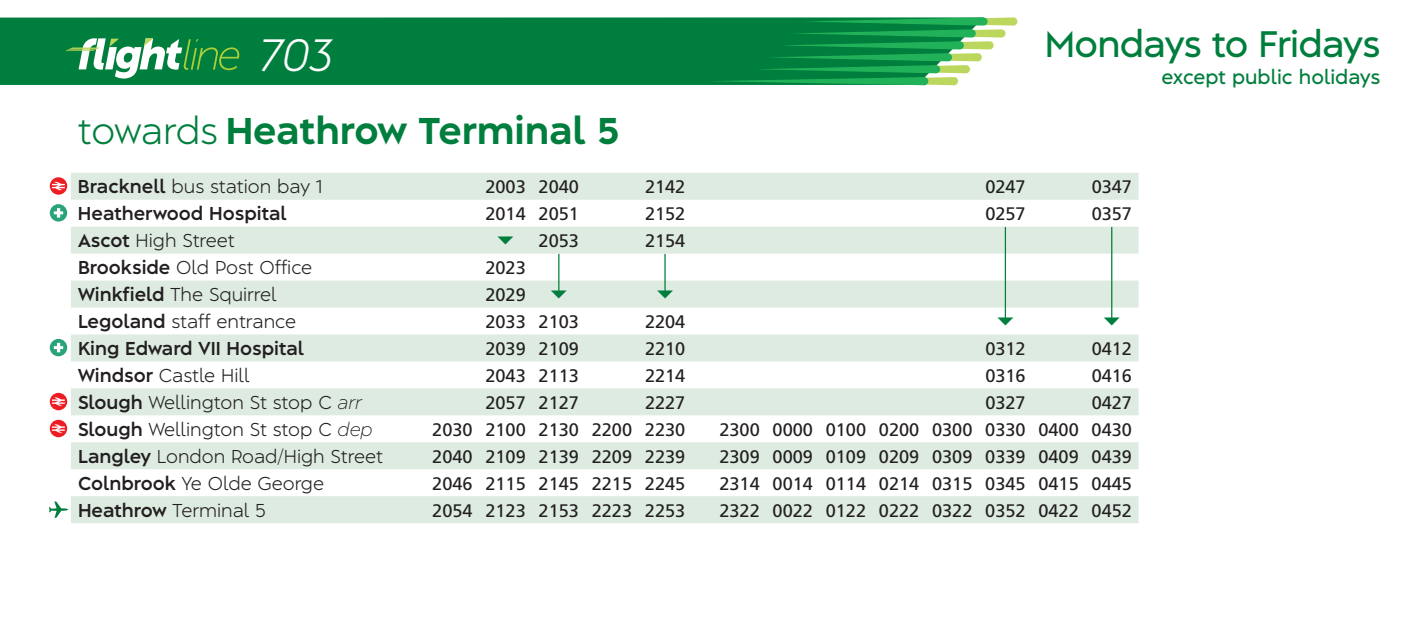
<style>
.page{position:relative;width:1404px;height:637px;background:#fff}
.page>*{position:absolute;margin:0;border:0;box-sizing:border-box;transform-origin:0 0}
.t1{font:italic 300 42.5px "Albula Pro";color:#fff}
.t2{font:700 35px "Albula Pro";color:#007e3d}
.t3{font:500 34.5px "Albula Pro";letter-spacing:-.02em;color:#007e3d}
.t4{font:500 18.75px "Albula Pro";color:#007e3d}
.t5{font:18px "Frutiger";color:#231f20}
.t6{font:18px "Newspaper Pi BT";color:#007e3d}
.t7{font:300 17.5px "Albula Pro";color:#231f20}
.t8{font:600 17.5px "Albula Pro";color:#231f20}
.s1{font-weight:300}
.s2{font-weight:600}
.s3{font-style:italic}
.s4{font-style:inherit}
</style>
<div class="page">
<div style="left:71px;top:173px;width:1067px;height:27px;background:#ddebe1"></div>
<svg style="left:71px;top:227px;width:1067px;height:296px;fill:#ddebe1"></svg>
<svg style="left:50px;top:177px;width:17px;height:18px"></svg>
<svg style="left:52px;top:182px;width:13px;height:8px"></svg>
<div style="left:50px;top:204px;width:17px;height:17px;background:#2aa37b;border-radius:50%"></div>
<svg style="left:54px;top:208px;width:9px;height:9px"></svg>
<div style="left:50px;top:339px;width:17px;height:17px;background:#2aa37b;border-radius:50%"></div>
<svg style="left:54px;top:343px;width:9px;height:9px"></svg>
<div style="left:50px;top:393px;width:17px;height:17px;background:#ee1d23;border-radius:50%"></div>
<svg style="left:52px;top:397px;width:13px;height:8px"></svg>
<div style="left:50px;top:419px;width:17px;height:18px;background:#ee1d23;border-radius:50%"></div>
<svg style="left:52px;top:424px;width:13px;height:8px"></svg>
<svg style="left:49px;top:501px;width:19px;height:17px"></svg>
<hr style="left:558px;top:254px;width:1px;height:41px;background:#007e3d">
<hr style="left:664px;top:254px;width:1px;height:41px;background:#007e3d">
<hr style="left:1110px;top:227px;width:2px;height:94px;background:#007e3d">
<hr style="left:1004px;top:227px;width:1px;height:94px;background:#007e3d">
<div style="left:0;top:17px;width:708px;height:68px;background:#007e3d"></div>
<svg style="left:708px;top:17px;width:309px;height:68px;background:#37a160"></svg>
<svg style="left:65px;top:38px;width:174px;height:40px"></svg>
<p class="t1" style="left:259px;top:21px;width:75px">703</p>
<p class="t3" style="left:1044px;top:15px;width:337px">Mondays to Fridays</p>
<p class="t4" style="left:1161px;top:62px;width:220px">except public holidays</p>
<p class="t2" style="left:78px;top:100px;width:542px"><span class="s1">towards</span> Heathrow Terminal 5</p>
<p class="t7" style="left:78px;top:173px;width:246px"><span class="s2">Bracknell</span> bus station bay 1</p>
<p class="t5" style="left:485px;top:176px;width:42px">2003</p>
<p class="t5" style="left:538px;top:176px;width:42px">2040</p>
<p class="t5" style="left:645px;top:176px;width:42px">2142</p>
<p class="t5" style="left:985px;top:176px;width:42px">0247</p>
<p class="t5" style="left:1091px;top:176px;width:42px">0347</p>
<p class="t8" style="left:78px;top:199px;width:210px">Heatherwood Hospital</p>
<p class="t5" style="left:485px;top:203px;width:42px">2014</p>
<p class="t5" style="left:538px;top:203px;width:42px">2051</p>
<p class="t5" style="left:645px;top:203px;width:42px">2152</p>
<p class="t5" style="left:985px;top:203px;width:42px">0257</p>
<p class="t5" style="left:1091px;top:203px;width:42px">0357</p>
<p class="t7" style="left:78px;top:227px;width:158px"><span class="s2">Ascot</span> High Street</p>
<p class="t6" style="left:496px;top:231px;width:20px">x</p>
<p class="t5" style="left:538px;top:230px;width:42px">2053</p>
<p class="t5" style="left:645px;top:230px;width:42px">2154</p>
<p class="t7" style="left:78px;top:254px;width:236px"><span class="s2">Brookside</span> Old Post Office</p>
<p class="t5" style="left:485px;top:257px;width:42px">2023</p>
<p class="t7" style="left:78px;top:281px;width:200px"><span class="s2">Winkfield</span> The Squirrel</p>
<p class="t5" style="left:485px;top:284px;width:42px">2029</p>
<p class="t6" style="left:549px;top:285px;width:20px">x</p>
<p class="t6" style="left:656px;top:285px;width:20px">x</p>
<p class="t7" style="left:78px;top:307px;width:219px"><span class="s2">Legoland</span> staff entrance</p>
<p class="t5" style="left:485px;top:311px;width:42px">2033</p>
<p class="t5" style="left:538px;top:311px;width:42px">2103</p>
<p class="t5" style="left:645px;top:311px;width:42px">2204</p>
<p class="t6" style="left:996px;top:311px;width:20px">x</p>
<p class="t6" style="left:1102px;top:311px;width:20px">x</p>
<p class="t8" style="left:78px;top:333px;width:228px">King Edward VII Hospital</p>
<p class="t5" style="left:485px;top:338px;width:42px">2039</p>
<p class="t5" style="left:538px;top:338px;width:42px">2109</p>
<p class="t5" style="left:645px;top:338px;width:42px">2210</p>
<p class="t5" style="left:985px;top:338px;width:42px">0312</p>
<p class="t5" style="left:1091px;top:338px;width:42px">0412</p>
<p class="t7" style="left:78px;top:361px;width:173px"><span class="s2">Windsor</span> Castle Hill</p>
<p class="t5" style="left:485px;top:365px;width:42px">2043</p>
<p class="t5" style="left:538px;top:365px;width:42px">2113</p>
<p class="t5" style="left:645px;top:365px;width:42px">2214</p>
<p class="t5" style="left:985px;top:365px;width:42px">0316</p>
<p class="t5" style="left:1091px;top:365px;width:42px">0416</p>
<p class="t7" style="left:78px;top:388px;width:285px"><span class="s2">Slough</span> Wellington St stop C <span class="s3">arr</span></p>
<p class="t5" style="left:485px;top:392px;width:42px">2057</p>
<p class="t5" style="left:538px;top:392px;width:42px">2127</p>
<p class="t5" style="left:645px;top:392px;width:42px">2227</p>
<p class="t5" style="left:985px;top:392px;width:42px">0327</p>
<p class="t5" style="left:1091px;top:392px;width:42px">0427</p>
<p class="t7" style="left:78px;top:415px;width:296px"><span class="s2">Slough</span> Wellington St stop C <span class="s3">dep</span></p>
<p class="t5" style="left:432px;top:419px;width:42px">2030</p>
<p class="t5" style="left:485px;top:419px;width:42px">2100</p>
<p class="t5" style="left:538px;top:419px;width:42px">2130</p>
<p class="t5" style="left:591px;top:419px;width:42px">2200</p>
<p class="t5" style="left:645px;top:419px;width:42px">2230</p>
<p class="t5" style="left:719px;top:419px;width:42px">2300</p>
<p class="t5" style="left:772px;top:419px;width:42px">0000</p>
<p class="t5" style="left:825px;top:419px;width:42px">0100</p>
<p class="t5" style="left:878px;top:419px;width:42px">0200</p>
<p class="t5" style="left:932px;top:419px;width:42px">0300</p>
<p class="t5" style="left:985px;top:419px;width:42px">0330</p>
<p class="t5" style="left:1038px;top:419px;width:42px">0400</p>
<p class="t5" style="left:1091px;top:419px;width:42px">0430</p>
<p class="t7" style="left:78px;top:442px;width:306px"><span class="s2">Langley</span> London Road<span class="s4">/</span>High Street</p>
<p class="t5" style="left:432px;top:446px;width:42px">2040</p>
<p class="t5" style="left:485px;top:446px;width:42px">2109</p>
<p class="t5" style="left:538px;top:446px;width:42px">2139</p>
<p class="t5" style="left:591px;top:446px;width:42px">2209</p>
<p class="t5" style="left:645px;top:446px;width:42px">2239</p>
<p class="t5" style="left:719px;top:446px;width:42px">2309</p>
<p class="t5" style="left:772px;top:446px;width:42px">0009</p>
<p class="t5" style="left:825px;top:446px;width:42px">0109</p>
<p class="t5" style="left:878px;top:446px;width:42px">0209</p>
<p class="t5" style="left:932px;top:446px;width:42px">0309</p>
<p class="t5" style="left:985px;top:446px;width:42px">0339</p>
<p class="t5" style="left:1038px;top:446px;width:42px">0409</p>
<p class="t5" style="left:1091px;top:446px;width:42px">0439</p>
<p class="t7" style="left:78px;top:469px;width:247px"><span class="s2">Colnbrook</span> Ye Olde George</p>
<p class="t5" style="left:432px;top:473px;width:42px">2046</p>
<p class="t5" style="left:485px;top:473px;width:42px">2115</p>
<p class="t5" style="left:538px;top:473px;width:42px">2145</p>
<p class="t5" style="left:591px;top:473px;width:42px">2215</p>
<p class="t5" style="left:645px;top:473px;width:42px">2245</p>
<p class="t5" style="left:719px;top:473px;width:42px">2314</p>
<p class="t5" style="left:772px;top:473px;width:42px">0014</p>
<p class="t5" style="left:825px;top:473px;width:42px">0114</p>
<p class="t5" style="left:878px;top:473px;width:42px">0214</p>
<p class="t5" style="left:932px;top:473px;width:42px">0315</p>
<p class="t5" style="left:985px;top:473px;width:42px">0345</p>
<p class="t5" style="left:1038px;top:473px;width:42px">0415</p>
<p class="t5" style="left:1091px;top:473px;width:42px">0445</p>
<p class="t7" style="left:78px;top:496px;width:189px"><span class="s2">Heathrow</span> Terminal 5</p>
<p class="t5" style="left:432px;top:500px;width:42px">2054</p>
<p class="t5" style="left:485px;top:500px;width:42px">2123</p>
<p class="t5" style="left:538px;top:500px;width:42px">2153</p>
<p class="t5" style="left:591px;top:500px;width:42px">2223</p>
<p class="t5" style="left:645px;top:500px;width:42px">2253</p>
<p class="t5" style="left:719px;top:500px;width:42px">2322</p>
<p class="t5" style="left:772px;top:500px;width:42px">0022</p>
<p class="t5" style="left:825px;top:500px;width:42px">0122</p>
<p class="t5" style="left:878px;top:500px;width:42px">0222</p>
<p class="t5" style="left:932px;top:500px;width:42px">0322</p>
<p class="t5" style="left:985px;top:500px;width:42px">0352</p>
<p class="t5" style="left:1038px;top:500px;width:42px">0422</p>
<p class="t5" style="left:1091px;top:500px;width:42px">0452</p>
</div>
